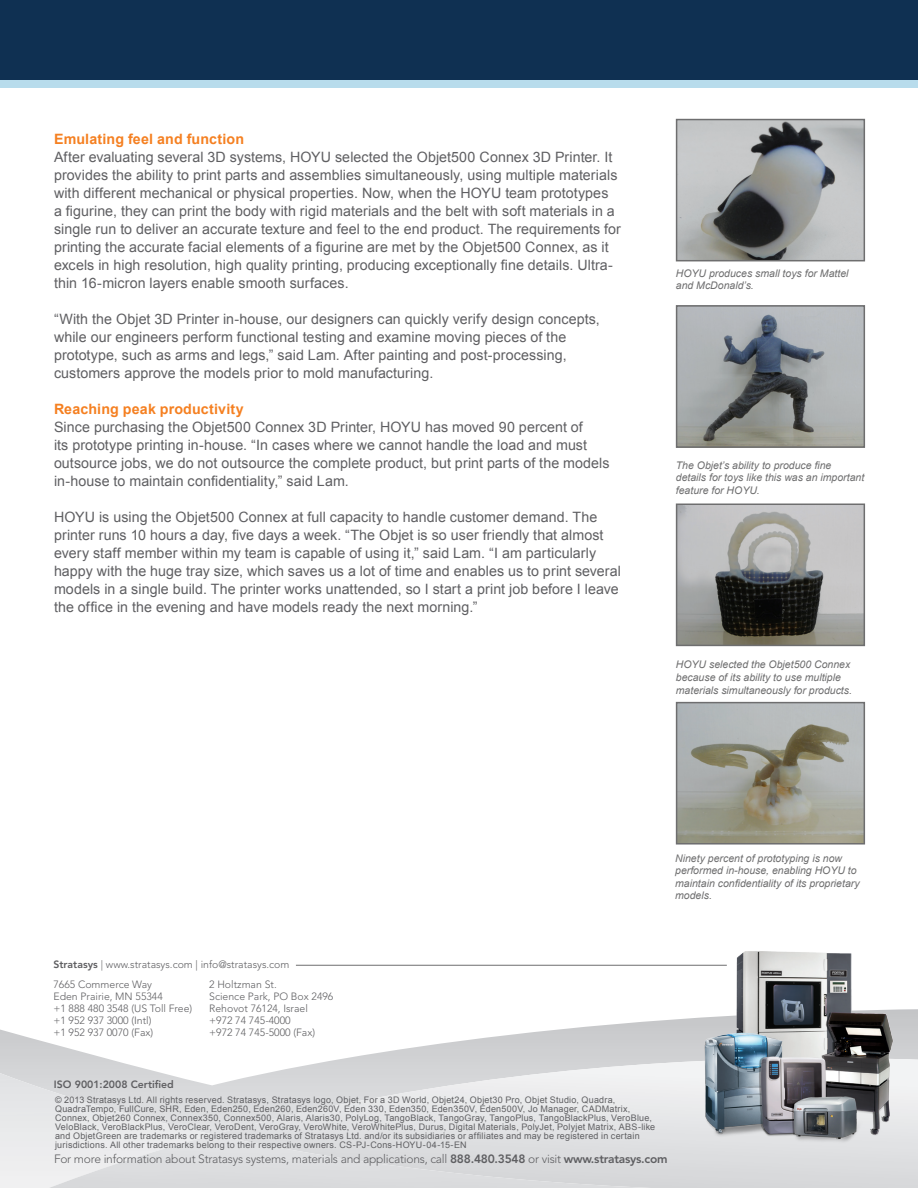
<style>
.page{position:relative;width:918px;height:1188px;background:#fff}
.page>*{position:absolute;margin:0;border:0;box-sizing:border-box;transform-origin:0 0}
.t1{font:14.25px/18px "Arial";letter-spacing:.005em;color:#5f5f62}
.t2{font:700 14.25px "Arial";letter-spacing:.01em;color:#f58021}
.t3{font:300 12px "Avenir LT Std";letter-spacing:-.02em;color:#5f5f62}
.t4{font:italic 10.5px/12.6px "Arial";color:#6e6e6f}
.t5{font:300 10.5px/12px "Avenir LT Std";color:#5f5f62}
.t6{font:800 10.5px "Avenir LT Std";color:#5f5f62}
.t7{font:9px/9px "Arial";letter-spacing:.025em;color:#5f5f62}
.s1{font-weight:800}
</style>
<div class="page">
<svg style="left:0;top:1009px;width:918px;height:58px"></svg>
<svg style="left:213px;top:1058px;width:705px;height:77px"></svg>
<img style="left:697px;top:951px;width:202px;height:196px">
<div style="left:0;top:72px;width:918px;height:16px;background:#b8dcec"></div>
<div style="left:0;top:0;width:918px;height:80px;background:#0f3052"></div>
<hr style="left:296px;top:965px;width:431px;height:1px;background:#6e6e6f">
<img style="left:679px;top:122px;width:183px;height:136px">
<div style="left:676px;top:119px;width:189px;height:142px;border:2px solid #6e6e6f"></div>
<img style="left:679px;top:308px;width:183px;height:137px">
<div style="left:676px;top:305px;width:189px;height:143px;border:2px solid #6e6e6f"></div>
<img style="left:679px;top:507px;width:183px;height:136px">
<div style="left:676px;top:504px;width:189px;height:142px;border:2px solid #6e6e6f"></div>
<img style="left:679px;top:705px;width:183px;height:137px">
<div style="left:676px;top:702px;width:189px;height:143px;border:2px solid #6e6e6f"></div>
<p class="t2" style="left:54px;top:129px;width:192px">Emulating feel and function</p>
<p class="t1" style="left:54px;top:148px;width:569px">After evaluating several 3D systems, HOYU selected the Objet500 Connex 3D Printer. It provides the ability to print parts and assemblies simultaneously, using multiple materials with different mechanical or physical properties. Now, when the HOYU team prototypes<br>a figurine, they can print the body with rigid materials and the belt with soft materials in a single run to deliver an accurate texture and feel to the end product. The requirements for printing the accurate facial elements of a figurine are met by the Objet500 Connex, as it excels in high resolution, high quality printing, producing exceptionally fine details. Ultra&shy;thin 16-micron layers enable smooth surfaces.</p>
<p class="t1" style="left:54px;top:310px;width:547px">“With the Objet 3D Printer in-house, our designers can quickly verify design concepts, while our engineers perform functional testing and examine moving pieces of the prototype, such as arms and legs,” said Lam. After painting and post-processing, customers approve the models prior to mold manufacturing.</p>
<p class="t2" style="left:54px;top:399px;width:191px">Reaching peak productivity</p>
<p class="t1" style="left:54px;top:418px;width:557px">Since purchasing the Objet500 Connex 3D Printer, HOYU has moved 90 percent of<br>its prototype printing in-house. “In cases where we cannot handle the load and must outsource jobs, we do not outsource the complete product, but print parts of the models in-house to maintain confidentiality,” said Lam.</p>
<p class="t1" style="left:54px;top:508px;width:568px">HOYU is using the Objet500 Connex at full capacity to handle customer demand. The printer runs 10 hours a day, five days a week. “The Objet is so user friendly that almost every staff member within my team is capable of using it,” said Lam. “I am particularly happy with the huge tray size, which saves us a lot of time and enables us to print several models in a single build. The printer works unattended, so I start a print job before I leave the office in the evening and have models ready the next morning.”</p>
<p class="t4" style="left:676px;top:267px;width:174px">HOYU produces small toys for Mattel and McDonald’s.</p>
<p class="t4" style="left:676px;top:459px;width:190px">The Objet’s ability to produce fine details for toys like this was an important feature for HOYU.</p>
<p class="t4" style="left:676px;top:659px;width:178px">HOYU selected the Objet500 Connex because of its ability to use multiple materials simultaneously for products.</p>
<p class="t4" style="left:675px;top:852px;width:186px">Ninety percent of prototyping is now performed in-house, enabling HOYU to maintain confidentiality of its proprietary models.</p>
<p class="t5" style="left:53px;top:958px;width:237px"><span class="s1">Stratasys</span> | www.stratasys.com | info@stratasys.com</p>
<p class="t5" style="left:53px;top:978px;width:140px">7665 Commerce Way<br>Eden Prairie, MN 55344<br>+1 888 480 3548 (US Toll Free) +1 952 937 3000 (Intl)<br>+1 952 937 0070 (Fax)</p>
<p class="t5" style="left:209px;top:978px;width:126px">2 Holtzman St.<br>Science Park, PO Box 2496<br>Rehovot 76124, Israel +972 74 745-4000<br>+972 74 745-5000 (Fax)</p>
<p class="t6" style="left:54px;top:1078px;width:121px">ISO 9001:2008 Certified</p>
<p class="t7" style="left:55px;top:1095px;width:602px">© 2013 Stratasys Ltd. All rights reserved. Stratasys, Stratasys logo, Objet, For a 3D World, Objet24, Objet30 Pro, Objet Studio, Quadra, QuadraTempo, FullCure, SHR, Eden, Eden250, Eden260, Eden260V, Eden 330, Eden350, Eden350V, Eden500V, Jo Manager, CADMatrix, Connex, Objet260 Connex, Connex350, Connex500, Alaris, Alaris30, PolyLog, TangoBlack, TangoGray, TangoPlus, TangoBlackPlus, VeroBlue, VeloBlack, VeroBlackPlus, VeroClear, VeroDent, VeroGray, VeroWhite, VeroWhitePlus, Durus, Digital Materials, PolyJet, Polyjet Matrix, ABS-like and ObjetGreen are trademarks or registered trademarks of Stratasys Ltd. and/or its subsidiaries or affiliates and may be registered in certain jurisdictions. All other trademarks belong to their respective owners. CS-PJ-Cons-HOYU-04-15-EN</p>
<p class="t3" style="left:54px;top:1152px;width:615px">For more information about Stratasys systems, materials and applications, call <span class="s1">888.480.3548</span> or visit <span class="s1">www.stratasys.com</span></p>
</div>
